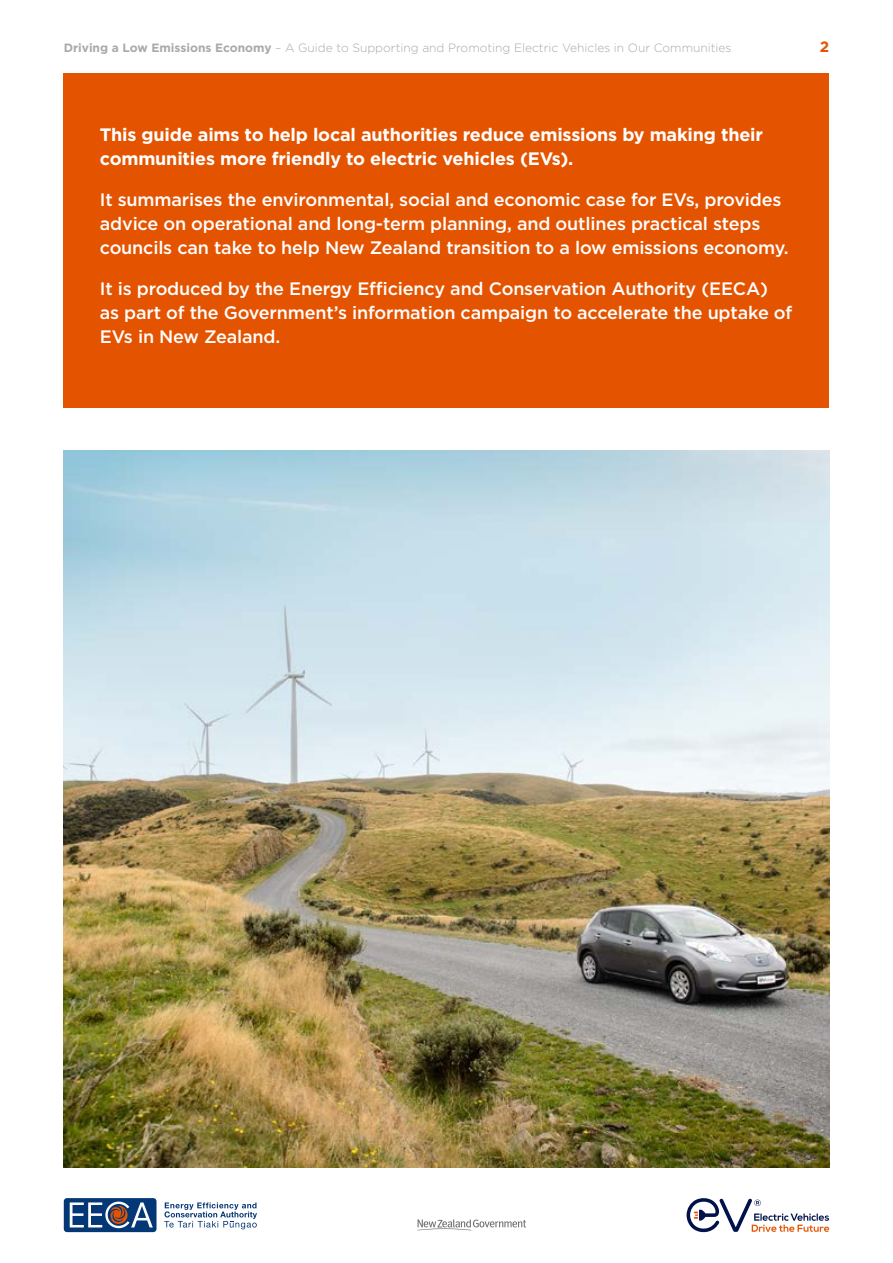
<style>
.page{position:relative;width:893px;height:1263px;background:#fff}
.page>*{position:absolute;margin:0;border:0;box-sizing:border-box;transform-origin:0 0}
.t1{font:500 18px/24px "Gotham";letter-spacing:-.01em;color:#fff}
.t2{font:700 18px/24px "Gotham";letter-spacing:-.01em;color:#fff}
.t3{font:700 15px "Gotham";color:#e45400}
.t4{font:300 12px "Gotham";color:#a7a9ac}
.s1{font-weight:700}
</style>
<div class="page">
<svg style="left:687px;top:1198px;width:142px;height:34px"></svg>
<svg style="left:418px;top:1219px;width:108px;height:11px"></svg>
<div style="left:64px;top:1198px;width:93px;height:34px;background:#043776;border-radius:3px"></div>
<svg style="left:70px;top:1201px;width:83px;height:27px"></svg>
<svg style="left:164px;top:1202px;width:93px;height:27px"></svg>
<div style="left:64px;top:73px;width:765px;height:335px;background:#e45400"></div>
<img style="left:64px;top:451px;width:765px;height:716px">
<p class="t4" style="left:64px;top:40px;width:669px"><span class="s1">Driving a Low Emissions Economy</span> – A Guide to Supporting and Promoting Electric Vehicles in Our Communities</p>
<p class="t3" style="left:820px;top:37px;width:11px">2</p>
<p class="t2" style="left:100px;top:122px;width:665px">This guide aims to help local authorities reduce emissions by making their communities more friendly to electric vehicles (EVs).</p>
<p class="t1" style="left:100px;top:187px;width:690px">It summarises the environmental, social and economic case for EVs, provides advice on operational and long-term planning, and outlines practical steps councils can take to help New Zealand transition to a low emissions economy.</p>
<p class="t1" style="left:100px;top:276px;width:694px">It is produced by the Energy Efficiency and Conservation Authority (EECA)<br>as part of the Government’s information campaign to accelerate the uptake of<br>EVs in New Zealand.</p>
</div>
